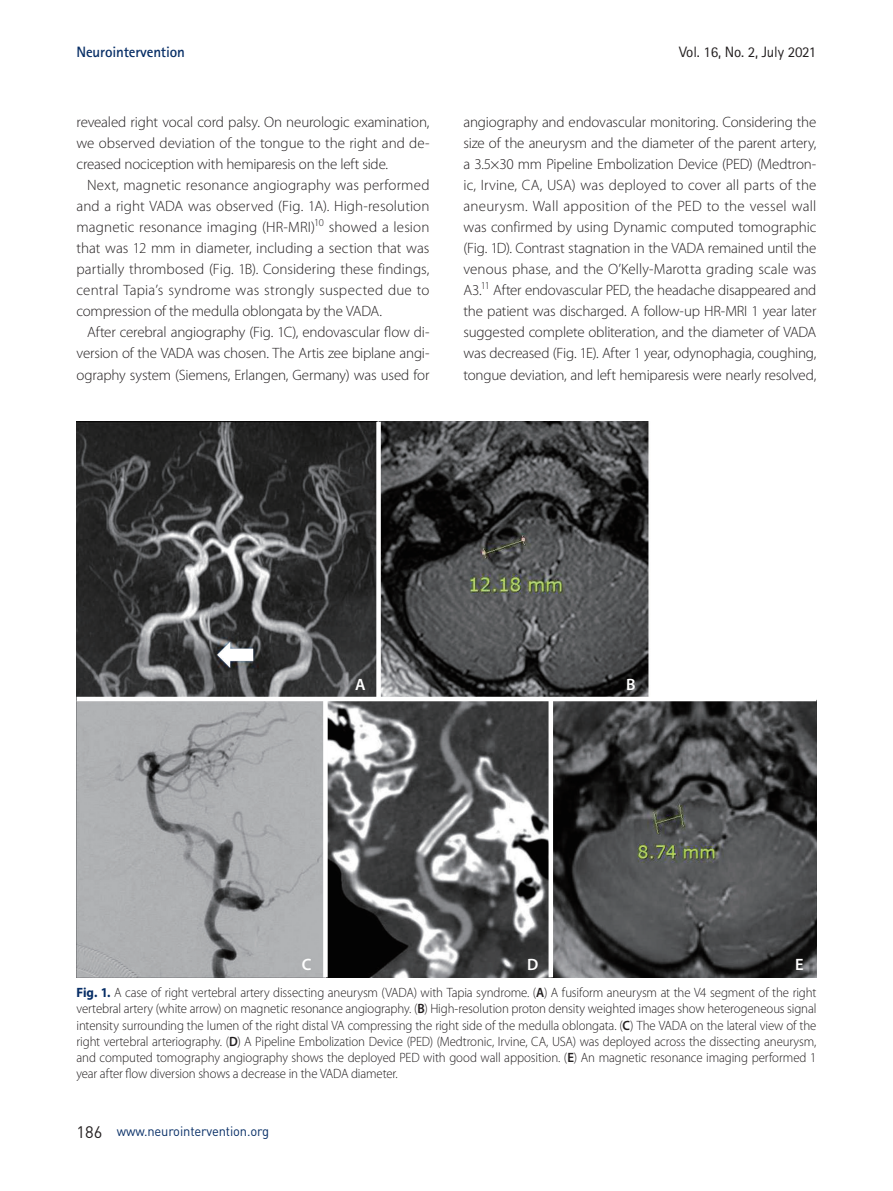
<style>
.page{position:relative;width:893px;height:1191px;background:#fff}
.page>*{position:absolute;margin:0;border:0;box-sizing:border-box;transform-origin:0 0}
.t1{font:600 16.5px "Myriad Pro";color:#fff}
.t2{font:16.5px "DIN Pro";color:#231f20}
.t3{font:300 15px/21px "Myriad Pro";letter-spacing:-.015em;color:#231f20;text-align:justify}
.t4{font:15px "Rotis Sans Serif Std";letter-spacing:-.01em;color:#231f20}
.t5{font:700 15px "Rotis Sans Serif Std";letter-spacing:-.01em;color:#072e66}
.t6{font:300 13.5px/16.2px "Myriad Pro";letter-spacing:-.01em;color:#231f20;text-align:justify;scale:.95 1}
.t7{font:13.5px "DIN Pro";letter-spacing:-.01em;color:#072e66;scale:.96 1}
.s1{font-weight:700;color:#072e66}
.s2{font-weight:600}
</style>
<div class="page">
<img style="left:77px;top:422px;width:739px;height:555px">
<hr style="left:77px;top:697px;width:739px;height:4px;background:#fff">
<div style="left:376px;top:422px;width:5px;height:277px;background:#fff"></div>
<div style="left:323px;top:699px;width:5px;height:278px;background:#fff"></div>
<hr style="left:549px;top:699px;width:4px;height:278px;background:#fff">
<p class="t5" style="left:77px;top:43px;width:110px">neurointervention</p>
<p class="t4" style="left:679px;top:43px;width:139px">Vol. 16, No. 2, July 2021</p>
<p class="t3" style="left:77px;top:112px;width:354px">revealed right vocal cord palsy. On neurologic examination, we observed deviation of the tongue to the right and de&shy;creased nociception with hemiparesis on the left side.</p>
<p class="t3" style="left:77px;top:175px;width:354px;text-indent:11px">Next, magnetic resonance angiography was performed and a right VADA was observed (Fig. 1A). High-resolution magnetic resonance imaging (HR-MRI)<sup>10</sup> showed a lesion that was 12 mm in diameter, including a section that was partially thrombosed (Fig. 1B). Considering these findings, central Tapia’s syndrome was strongly suspected due to compression of the medulla oblongata by the VADA.</p>
<p class="t3" style="left:77px;top:322px;width:354px;text-indent:11px">After cerebral angiography (Fig. 1C), endovascular flow di&shy;version of the VADA was chosen. The Artis zee biplane angi&shy;ography system (Siemens, Erlangen, Germany) was used for</p>
<p class="t3" style="left:463px;top:112px;width:354px">angiography and endovascular monitoring. Considering the size of the aneurysm and the diameter of the parent artery, a 3.5×30 mm Pipeline Embolization Device (PED) (Medtron&shy;ic, Irvine, CA, USA) was deployed to cover all parts of the aneurysm. Wall apposition of the PED to the vessel wall was confirmed by using Dynamic computed tomographic (Fig. 1D). Contrast stagnation in the VADA remained until the venous phase, and the O’Kelly-Marotta grading scale was A3.<sup>11</sup> After endovascular PED, the headache disappeared and the patient was discharged. A follow-up HR-MRI 1 year later suggested complete obliteration, and the diameter of VADA was decreased (Fig. 1E). After 1 year, odynophagia, coughing, tongue deviation, and left hemiparesis were nearly resolved,</p>
<p class="t1" style="left:355px;top:674px;width:12px">A</p>
<p class="t1" style="left:302px;top:954px;width:11px">C</p>
<p class="t1" style="left:626px;top:674px;width:11px">B</p>
<p class="t1" style="left:527px;top:954px;width:13px">D</p>
<p class="t1" style="left:795px;top:954px;width:10px">E</p>
<p class="t6" style="left:77px;top:984px;width:780px"><span class="s1">Fig. 1.</span> A case of right vertebral artery dissecting aneurysm (VADA) with Tapia syndrome. (<span class="s2">A</span>) A fusiform aneurysm at the V4 segment of the right vertebral artery (white arrow) on magnetic resonance angiography. (<span class="s2">B</span>) High-resolution proton density weighted images show heterogeneous signal intensity surrounding the lumen of the right distal VA compressing the right side of the medulla oblongata. (<span class="s2">C</span>) The VADA on the lateral view of the right vertebral arteriography. (<span class="s2">D</span>) A Pipeline Embolization Device (PED) (Medtronic, Irvine, CA, USA) was deployed across the dissecting aneurysm, and computed tomography angiography shows the deployed PED with good wall apposition. (<span class="s2">E</span>) An magnetic resonance imaging performed 1 year after flow diversion shows a decrease in the VADA diameter.</p>
<p class="t2" style="left:77px;top:1120px;width:27px">186</p>
<p class="t7" style="left:117px;top:1122px;width:160px">www.neurointervention.org</p>
</div>
